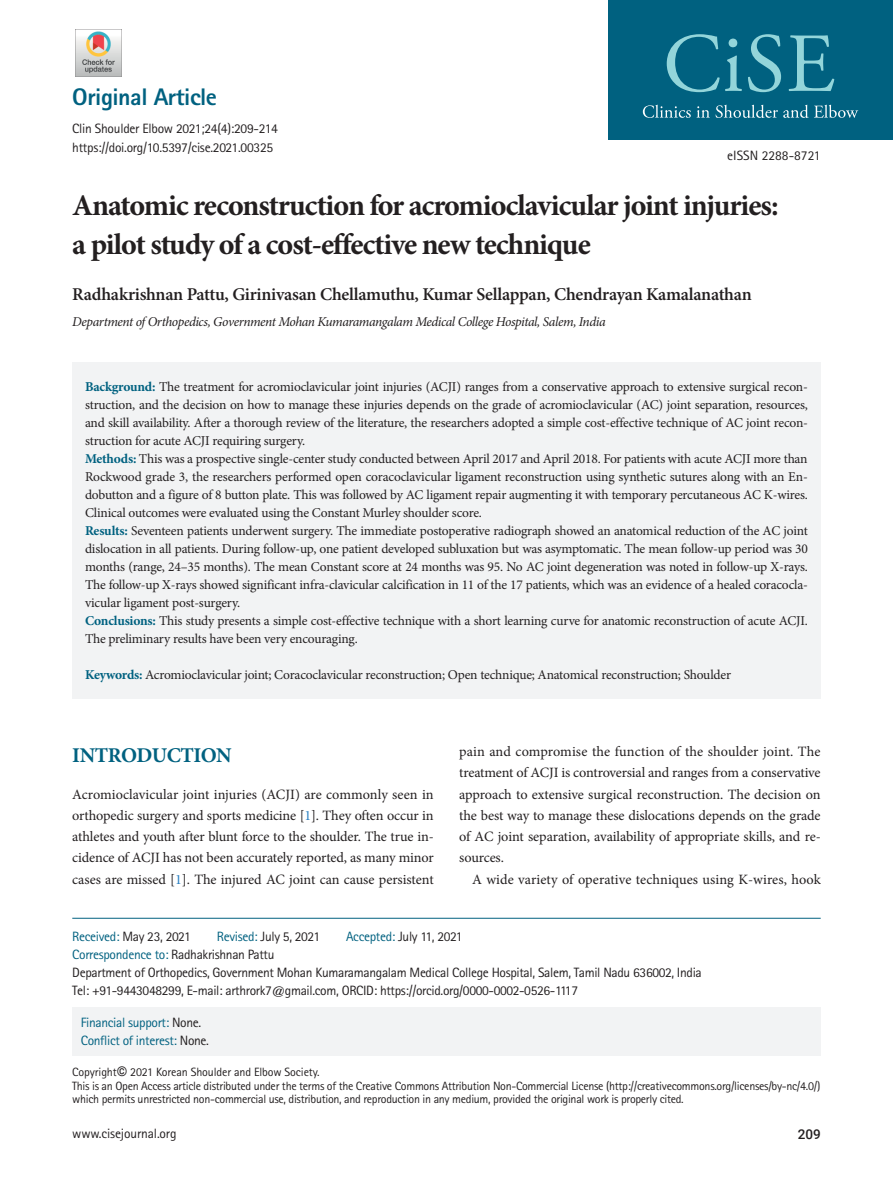
<style>
.page{position:relative;width:893px;height:1191px;background:#fff}
.page>*{position:absolute;margin:0;border:0;box-sizing:border-box;transform-origin:0 0}
.t1{font:700 30px/39px "Minion Pro";letter-spacing:-.035em;color:#231f20}
.t2{font:800 24px "Rotis Sans Serif Std";letter-spacing:-.02em;color:#006180}
.t3{font:700 21px "Minion Pro";letter-spacing:-.02em;color:#006180}
.t4{font:600 18px "Minion Pro";letter-spacing:-.015em;color:#231f20}
.t5{font:14.25px/21.3px "Minion Pro";letter-spacing:-.005em;color:#231f20;text-align:justify}
.t6{font:13.5px/18px "Minion Pro";letter-spacing:-.015em;color:#231f20}
.t7{font:13.5px/18px "Rotis Sans Serif Std";letter-spacing:-.025em;color:#231f20}
.t8{font:italic 13.5px "Minion Pro";letter-spacing:-.03em;color:#231f20}
.t9{font:13.5px/18px "Rotis Sans Serif Std";letter-spacing:-.025em;color:#006180}
.t10{font:13.5px "Rotis Sans Serif Std";color:#231f20}
.t11{font:500 13.5px "Roboto";color:#231f20}
.t12{font:12px/13.5px "Rotis Sans Serif Std";letter-spacing:-.025em;color:#231f20}
.s1{font-weight:700;color:#006180}
.s2{color:#2a80c3}
.s3{color:#006180}
.s4{color:#231f20}
.s5{font-family:"Roboto";font-weight:500;font-size:13.5px}
</style>
<div class="page">
<div style="left:72px;top:362px;width:749px;height:337px;background:#f2f3f4"></div>
<div style="left:72px;top:1007px;width:749px;height:48px;background:#f2f3f4"></div>
<div style="left:608px;top:0;width:285px;height:139px;background:#006180"></div>
<svg style="left:667px;top:34px;width:75px;height:58px"></svg>
<svg style="left:748px;top:34px;width:33px;height:58px"></svg>
<svg style="left:788px;top:35px;width:46px;height:56px"></svg>
<svg style="left:643px;top:105px;width:215px;height:13px"></svg>
<hr style="left:72px;top:918px;width:749px;height:1px;background:#006180">
<img style="left:75px;top:29px;width:47px;height:47px">
<h2 class="t2" style="left:72px;top:82px;width:146px">Original Article</h2>
<p class="t7" style="left:72px;top:120px;width:207px">Clin Shoulder Elbow 2021;24(4):209-214 https://doi.org/10.5397/cise.2021.00325</p>
<h1 class="t1" style="left:72px;top:185px;width:708px">Anatomic reconstruction for acromioclavicular joint injuries: a pilot study of a cost-effective new technique</h1>
<h3 class="t4" style="left:72px;top:281px;width:681px">Radhakrishnan Pattu, Girinivasan Chellamuthu, Kumar Sellappan, Chendrayan Kamalanathan</h3>
<p class="t8" style="left:72px;top:312px;width:535px">Department of Orthopedics, Government Mohan Kumaramangalam Medical College Hospital, Salem, India</p>
<p class="t10" style="left:727px;top:147px;width:95px">eISSN 2288-8721</p>
<p class="t6" style="left:85px;top:377px;width:724px"><span class="s1">Background:</span> The treatment for acromioclavicular joint injuries (ACJI) ranges from a conservative approach to extensive surgical recon&shy;struction, and the decision on how to manage these injuries depends on the grade of acromioclavicular (AC) joint separation, resources, and skill availability. After a thorough review of the literature, the researchers adopted a simple cost-effective technique of AC joint recon&shy;struction for acute ACJI requiring surgery.<br><span class="s1">Methods:</span> This was a prospective single-center study conducted between April 2017 and April 2018. For patients with acute ACJI more than Rockwood grade 3, the researchers performed open coracoclavicular ligament reconstruction using synthetic sutures along with an En&shy;dobutton and a figure of 8 button plate. This was followed by AC ligament repair augmenting it with temporary percutaneous AC K-wires.<br>Clinical outcomes were evaluated using the Constant Murley shoulder score.<br><span class="s1">Results:</span> Seventeen patients underwent surgery. The immediate postoperative radiograph showed an anatomical reduction of the AC joint dislocation in all patients. During follow-up, one patient developed subluxation but was asymptomatic. The mean follow-up period was 30 months (range, 24–35 months). The mean Constant score at 24 months was 95. No AC joint degeneration was noted in follow-up X-rays.<br>The follow-up X-rays showed significant infra-clavicular calcification in 11 of the 17 patients, which was an evidence of a healed coracocla&shy;vicular ligament post-surgery.<br><span class="s1">Conclusions:</span> This study presents a simple cost-effective technique with a short learning curve for anatomic reconstruction of acute ACJI.<br>The preliminary results have been very encouraging.</p>
<p class="t6" style="left:85px;top:665px;width:647px"><span class="s1">Keywords:</span> Acromioclavicular joint; Coracoclavicular reconstruction; Open technique; Anatomical reconstruction; Shoulder</p>
<h3 class="t3" style="left:72px;top:740px;width:161px">INTRODUCTION</h3>
<p class="t5" style="left:72px;top:783px;width:363px">Acromioclavicular joint injuries (ACJI) are commonly seen in orthopedic surgery and sports medicine [<span class="s2">1</span>]. They often occur in athletes and youth after blunt force to the shoulder. The true in&shy;cidence of ACJI has not been accurately reported, as many minor cases are missed [<span class="s2">1</span>]. The injured AC joint can cause persistent</p>
<p class="t5" style="left:459px;top:741px;width:363px">pain and compromise the function of the shoulder joint. The treatment of ACJI is controversial and ranges from a conservative approach to extensive surgical reconstruction. The decision on the best way to manage these dislocations depends on the grade of AC joint separation, availability of appropriate skills, and re&shy;sources.</p>
<p class="t5" style="left:472px;top:868px;width:350px">A wide variety of operative techniques using K-wires, hook</p>
<p class="t7" style="left:72px;top:927px;width:120px"><span class="s3">Received:</span> May 23, 2021</p>
<p class="t7" style="left:217px;top:927px;width:105px"><span class="s3">Revised:</span> July 5, 2021</p>
<p class="t7" style="left:346px;top:927px;width:118px"><span class="s3">Accepted:</span> July 11, 2021</p>
<p class="t7" style="left:72px;top:945px;width:631px"><span class="s3">Correspondence to:</span> Radhakrishnan Pattu<br>Department of Orthopedics, Government Mohan Kumaramangalam Medical College Hospital, Salem, Tamil Nadu 636002, India<br>Tel: +91-9443048299, E-mail: arthrork7@gmail.com, ORCID: https://orcid.org/0000-0002-0526-1117</p>
<p class="t9" style="left:81px;top:1013px;width:130px">Financial support: <span class="s4">None.<br></span>Conflict of interest: <span class="s4">None.</span></p>
<p class="t12" style="left:72px;top:1065px;width:750px">Copyright<span class="s5">©</span> 2021 Korean Shoulder and Elbow Society.<br>This is an Open Access article distributed under the terms of the Creative Commons Attribution Non-Commercial License (http://creativecommons.org/licenses/by-nc/4.0/) which permits unrestricted non-commercial use, distribution, and reproduction in any medium, provided the original work is properly cited.</p>
<p class="t7" style="left:72px;top:1124px;width:106px">www.cisejournal.org</p>
<p class="t11" style="left:798px;top:1124px;width:25px">209</p>
</div>
